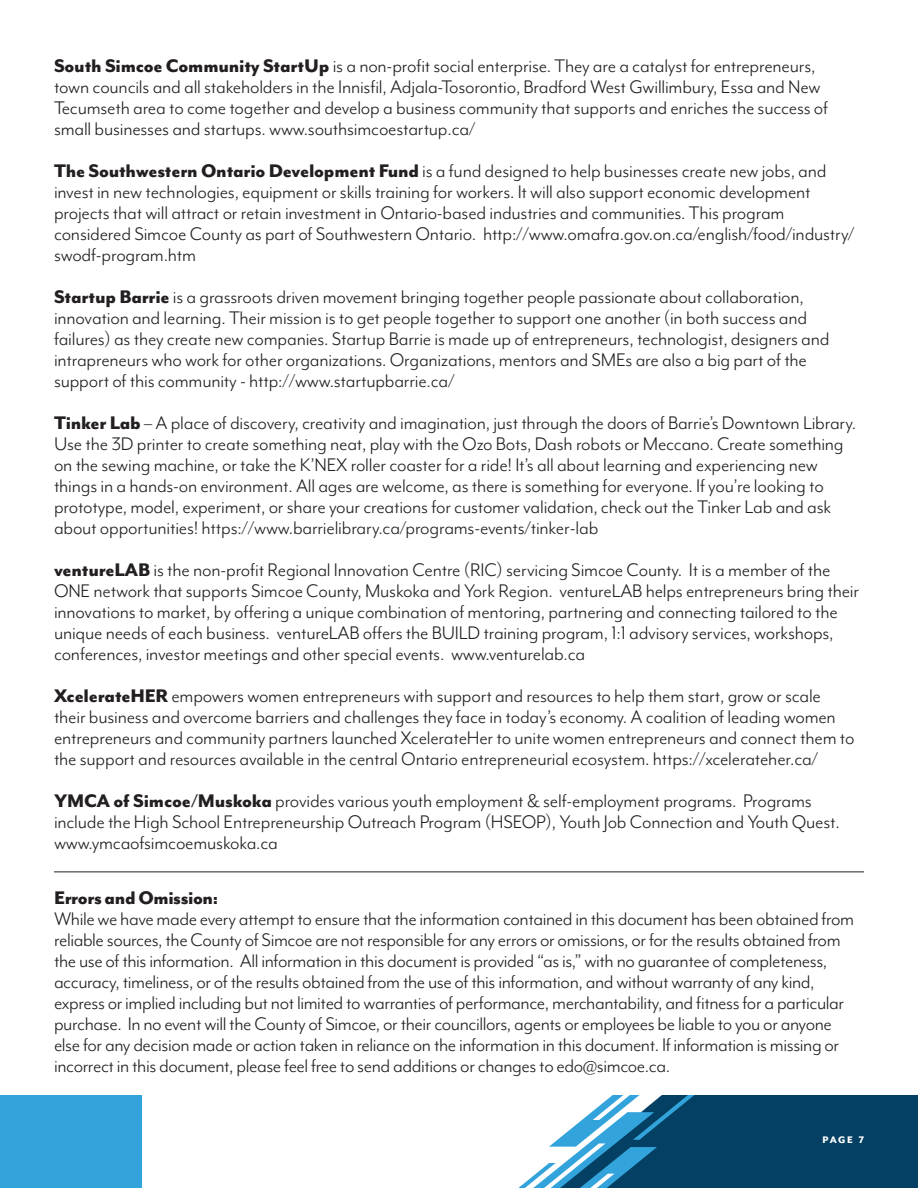
<style>
.page{position:relative;width:918px;height:1188px;background:#fff}
.page>*{position:absolute;margin:0;border:0;box-sizing:border-box;transform-origin:0 0}
.t1{font:21px/21px "Mr Eaves Mod OT";letter-spacing:-.01em;color:#231f20}
.t2{font:800 21px "Mr Eaves Mod OT";letter-spacing:-.02em;color:#231f20}
.t3{font:800 10.95px "Mr Eaves XL Mod OT";color:#fff}
.s1{font-weight:800}
</style>
<div class="page">
<svg style="left:518px;top:1095px;width:400px;height:93px"></svg>
<div style="left:0;top:1095px;width:141px;height:93px;background:#33a3db"></div>
<hr style="left:54px;top:872px;width:810px;height:1px;background:#231f20">
<p class="t1" style="left:54px;top:55px;width:776px"><span class="s1">South Simcoe Community StartUp</span> is a non-profit social enterprise. They are a catalyst for entrepreneurs, town councils and all stakeholders in the Innisfil, Adjala-Tosorontio, Bradford West Gwillimbury, Essa and New Tecumseth area to come together and develop a business community that supports and enriches the success of small businesses and startups. www.southsimcoestartup.ca/</p>
<p class="t1" style="left:54px;top:160px;width:802px"><span class="s1">The Southwestern Ontario Development Fund</span> is a fund designed to help businesses create new jobs, and invest in new technologies, equipment or skills training for workers. It will also support economic development projects that will attract or retain investment in Ontario-based industries and communities. This program considered Simcoe County as part of Southwestern Ontario. http://www.omafra.gov.on.ca/english/food/industry/ swodf-program.htm</p>
<p class="t1" style="left:54px;top:286px;width:777px"><span class="s1">Startup Barrie</span> is a grassroots driven movement bringing together people passionate about collaboration, innovation and learning. Their mission is to get people together to support one another (in both success and failures) as they create new companies. Startup Barrie is made up of entrepreneurs, technologist, designers and intrapreneurs who work for other organizations. Organizations, mentors and SMEs are also a big part of the support of this community - http://www.startupbarrie.ca/</p>
<p class="t1" style="left:54px;top:412px;width:804px"><span class="s1">Tinker Lab</span> – A place of discovery, creativity and imagination, just through the doors of Barrie’s Downtown Library.<br>Use the 3D printer to create something neat, play with the Ozo Bots, Dash robots or Meccano. Create something on the sewing machine, or take the K’NEX roller coaster for a ride! It’s all about learning and experiencing new things in a hands-on environment. All ages are welcome, as there is something for everyone. If you’re looking to prototype, model, experiment, or share your creations for customer validation, check out the Tinker Lab and ask about opportunities! https://www.barrielibrary.ca/programs-events/tinker-lab</p>
<p class="t1" style="left:54px;top:559px;width:807px"><span class="s1">ventureLAB</span> is the non-profit Regional Innovation Centre (RIC) servicing Simcoe County. It is a member of the ONE network that supports Simcoe County, Muskoka and York Region. ventureLAB helps entrepreneurs bring their innovations to market, by offering a unique combination of mentoring, partnering and connecting tailored to the unique needs of each business. ventureLAB offers the BUILD training program, 1:1 advisory services, workshops, conferences, investor meetings and other special events. www.venturelab.ca</p>
<p class="t1" style="left:54px;top:685px;width:802px"><span class="s1">XcelerateHER</span> empowers women entrepreneurs with support and resources to help them start, grow or scale their business and overcome barriers and challenges they face in today’s economy. A coalition of leading women entrepreneurs and community partners launched XcelerateHer to unite women entrepreneurs and connect them to the support and resources available in the central Ontario entrepreneurial ecosystem. https://xcelerateher.ca/</p>
<p class="t1" style="left:54px;top:790px;width:787px"><span class="s1">YMCA of Simcoe/Muskoka</span> provides various youth employment &amp; self-employment programs. Programs include the High School Entrepreneurship Outreach Program (HSEOP), Youth Job Connection and Youth Quest. www.ymcaofsimcoemuskoka.ca</p>
<p class="t2" style="left:54px;top:886px;width:166px">Errors and Omission:</p>
<p class="t1" style="left:54px;top:908px;width:802px">While we have made every attempt to ensure that the information contained in this document has been obtained from reliable sources, the County of Simcoe are not responsible for any errors or omissions, or for the results obtained from the use of this information. All information in this document is provided “as is,” with no guarantee of completeness, accuracy, timeliness, or of the results obtained from the use of this information, and without warranty of any kind, express or implied including but not limited to warranties of performance, merchantability, and fitness for a particular purchase. In no event will the County of Simcoe, or their councillors, agents or employees be liable to you or anyone else for any decision made or action taken in reliance on the information in this document. If information is missing or incorrect in this document, please feel free to send additions or changes to edo@simcoe.ca.</p>
<p class="t3" style="left:823px;top:1133px;width:43px">PAGE 7</p>
</div>
